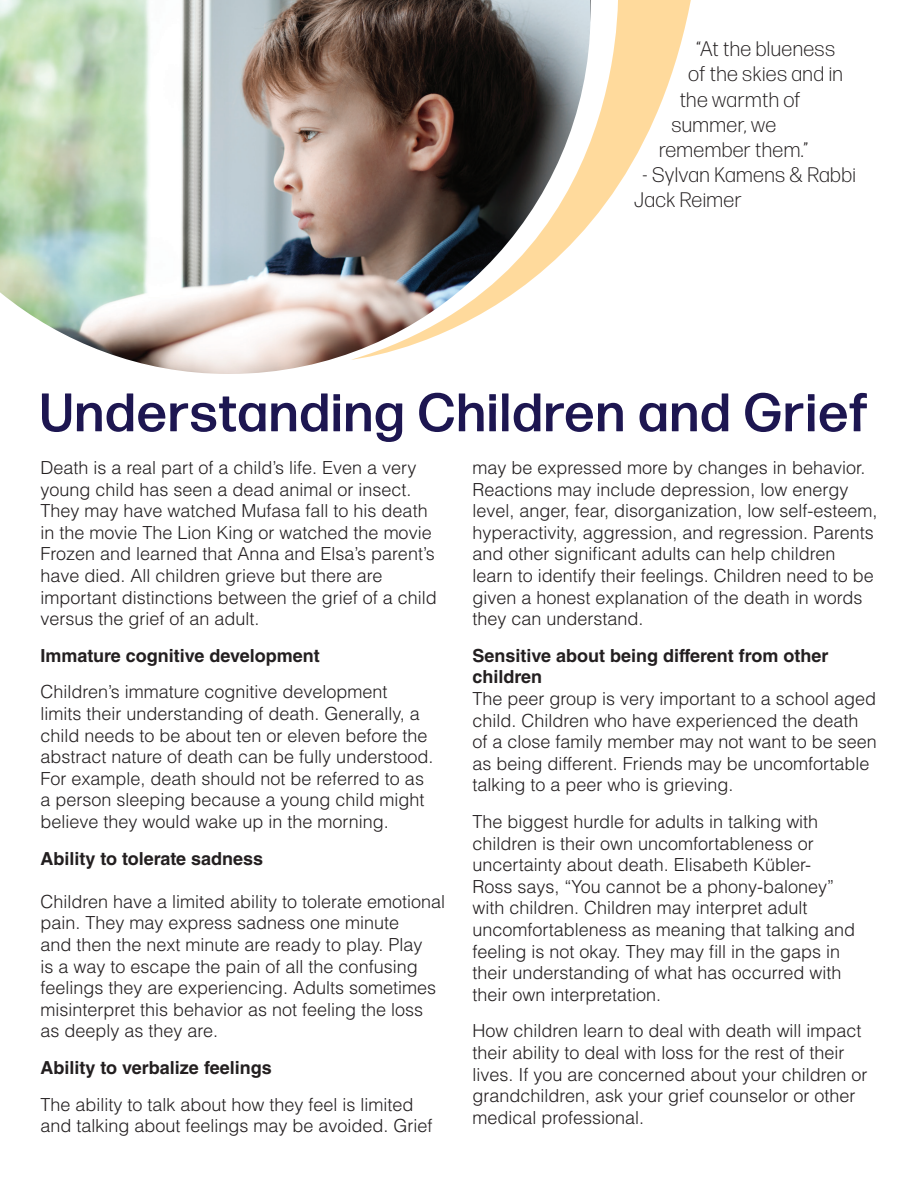
<style>
.page{position:relative;width:918px;height:1188px;background:#fff}
.page>*{position:absolute;margin:0;border:0;box-sizing:border-box;transform-origin:0 0}
.t1{font:500 54px "Forma DJR Display";letter-spacing:.05em;color:#1d1651}
.t2{font:300 21px/25.2px "Forma DJR Display";letter-spacing:.05em;color:#231f20}
.t3{font:300 18px/21.6px "Helvetica LT Std";color:#231f20}
.t4{font:700 18px/21.6px "Helvetica LT Std";color:#231f20}
</style>
<div class="page">
<img style="left:0;top:0;width:351px;height:374px">
<svg style="left:351px;top:0;width:340px;height:360px"></svg>
<p class="t2" style="left:697px;top:36px;width:140px">“At the blueness</p>
<p class="t2" style="left:689px;top:61px;width:155px">of the skies and in</p>
<p class="t2" style="left:680px;top:86px;width:122px">the warmth of</p>
<p class="t2" style="left:672px;top:112px;width:106px">summer, we</p>
<p class="t2" style="left:659px;top:137px;width:150px">remember them.”</p>
<p class="t2" style="left:635px;top:162px;width:223px;text-indent:8px">- Sylvan Kamens &amp; Rabbi<br>Jack Reimer</p>
<p class="t1" style="left:40px;top:379px;width:828px">Understanding Children and Grief</p>
<p class="t3" style="left:40px;top:457px;width:398px">Death is a real part of a child’s life. Even a very young child has seen a dead animal or insect.<br>They may have watched Mufasa fall to his death in the movie The Lion King or watched the movie Frozen and learned that Anna and Elsa’s parent’s have died. All children grieve but there are important distinctions between the grief of a child versus the grief of an adult.</p>
<p class="t4" style="left:40px;top:644px;width:281px">Immature cognitive development</p>
<p class="t3" style="left:40px;top:681px;width:394px">Children’s immature cognitive development<br>limits their understanding of death. Generally, a child needs to be about ten or eleven before the abstract nature of death can be fully understood.<br>For example, death should not be referred to as a person sleeping because a young child might believe they would wake up in the morning.</p>
<p class="t4" style="left:40px;top:847px;width:224px">Ability to tolerate sadness</p>
<p class="t3" style="left:40px;top:890px;width:406px">Children have a limited ability to tolerate emotional pain. They may express sadness one minute<br>and then the next minute are ready to play. Play<br>is a way to escape the pain of all the confusing feelings they are experiencing. Adults sometimes misinterpret this behavior as not feeling the loss as deeply as they are.</p>
<p class="t4" style="left:40px;top:1056px;width:233px">Ability to verbalize feelings</p>
<p class="t3" style="left:40px;top:1093px;width:394px">The ability to talk about how they feel is limited and talking about feelings may be avoided. Grief</p>
<p class="t3" style="left:473px;top:457px;width:406px">may be expressed more by changes in behavior.<br>Reactions may include depression, low energy level, anger, fear, disorganization, low self-esteem, hyperactivity, aggression, and regression. Parents and other significant adults can help children learn to identify their feelings. Children need to be given a honest explanation of the death in words they can understand.</p>
<p class="t4" style="left:473px;top:644px;width:357px">Sensitive about being different from other children</p>
<p class="t3" style="left:473px;top:688px;width:406px">The peer group is very important to a school aged child. Children who have experienced the death of a close family member may not want to be seen as being different. Friends may be uncomfortable talking to a peer who is grieving.</p>
<p class="t3" style="left:473px;top:811px;width:384px">The biggest hurdle for adults in talking with children is their own uncomfortableness or uncertainty about death. Elisabeth Kübler-Ross says, “You cannot be a phony-baloney” with children. Children may interpret adult uncomfortableness as meaning that talking and feeling is not okay. They may fill in the gaps in their understanding of what has occurred with their own interpretation.</p>
<p class="t3" style="left:473px;top:1020px;width:396px">How children learn to deal with death will impact their ability to deal with loss for the rest of their lives. If you are concerned about your children or grandchildren, ask your grief counselor or other medical professional.</p>
</div>
